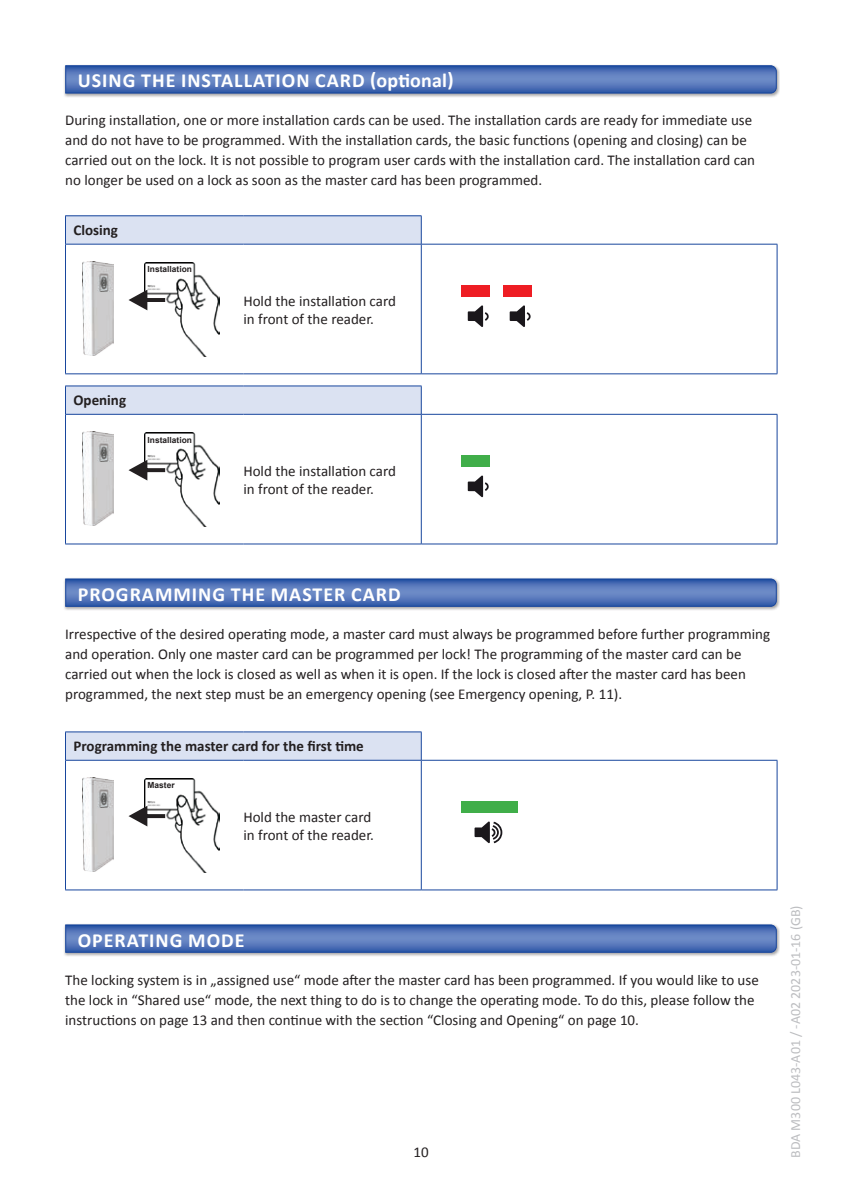
<style>
.page{position:relative;width:842px;height:1191px;background:#fff}
.page>*{position:absolute;margin:0;border:0;box-sizing:border-box;transform-origin:0 0}
.t1{font:700 20px "Calibri";letter-spacing:.05em;color:#fff}
.t2{font:15px/20px "Calibri";color:#231f20}
.t3{font:700 15px "Calibri";color:#231f20}
.t4{font:14px "Calibri";color:#bcbdc0}
.t5{font:700 8.4px "Arial";color:#231f20}
</style>
<div class="page">
<div style="left:63px;top:64px;width:717px;height:34px;background:#231f20;opacity:.4"></div>
<svg style="left:65px;top:65px;width:712px;height:29px;background:#5072b7"></svg>
<svg style="left:66px;top:216px;width:711px;height:157px"></svg>
<div style="left:421px;top:244px;width:356px;height:130px;background:#fff"></div>
<hr style="left:65px;top:215px;width:178px;height:1px;background:#18469d">
<svg style="left:65px;top:216px;width:1px;height:28px"></svg>
<hr style="left:243px;top:215px;width:179px;height:1px;background:#18469d">
<svg style="left:421px;top:216px;width:1px;height:28px"></svg>
<hr style="left:65px;top:244px;width:178px;height:1px;background:#18469d">
<hr style="left:65px;top:244px;width:1px;height:129px;background:#18469d">
<hr style="left:243px;top:244px;width:178px;height:1px;background:#18469d">
<hr style="left:421px;top:244px;width:356px;height:1px;background:#18469d">
<hr style="left:421px;top:244px;width:1px;height:129px;background:#18469d">
<hr style="left:777px;top:244px;width:1px;height:129px;background:#18469d">
<hr style="left:65px;top:373px;width:178px;height:1px;background:#18469d">
<hr style="left:243px;top:373px;width:178px;height:1px;background:#18469d">
<hr style="left:421px;top:373px;width:356px;height:1px;background:#18469d">
<img style="left:144px;top:262px;width:75px;height:95px">
<img style="left:83px;top:261px;width:31px;height:94px">
<svg style="left:129px;top:290px;width:36px;height:20px"></svg>
<div style="left:148px;top:265px;width:43px;height:10px;background:#fff"></div>
<div style="left:461px;top:285px;width:28px;height:12px;background:#ee1d23"></div>
<div style="left:503px;top:285px;width:28px;height:12px;background:#ee1d23"></div>
<svg style="left:468px;top:305px;width:21px;height:22px"></svg>
<svg style="left:510px;top:305px;width:21px;height:22px"></svg>
<svg style="left:66px;top:386px;width:711px;height:157px"></svg>
<div style="left:421px;top:414px;width:356px;height:130px;background:#fff"></div>
<hr style="left:65px;top:385px;width:178px;height:1px;background:#18469d">
<svg style="left:65px;top:386px;width:1px;height:28px"></svg>
<hr style="left:243px;top:385px;width:179px;height:1px;background:#18469d">
<svg style="left:421px;top:386px;width:1px;height:28px"></svg>
<hr style="left:65px;top:414px;width:178px;height:1px;background:#18469d">
<hr style="left:65px;top:414px;width:1px;height:129px;background:#18469d">
<hr style="left:243px;top:414px;width:178px;height:1px;background:#18469d">
<hr style="left:421px;top:414px;width:356px;height:1px;background:#18469d">
<hr style="left:421px;top:414px;width:1px;height:129px;background:#18469d">
<hr style="left:777px;top:414px;width:1px;height:129px;background:#18469d">
<hr style="left:65px;top:543px;width:178px;height:1px;background:#18469d">
<hr style="left:243px;top:543px;width:178px;height:1px;background:#18469d">
<hr style="left:421px;top:543px;width:356px;height:1px;background:#18469d">
<img style="left:144px;top:432px;width:75px;height:95px">
<img style="left:83px;top:431px;width:31px;height:94px">
<svg style="left:129px;top:460px;width:36px;height:20px"></svg>
<div style="left:148px;top:435px;width:43px;height:11px;background:#fff"></div>
<div style="left:461px;top:455px;width:28px;height:12px;background:#40ae49"></div>
<svg style="left:468px;top:475px;width:21px;height:22px"></svg>
<div style="left:63px;top:577px;width:717px;height:34px;background:#231f20;opacity:.4"></div>
<svg style="left:65px;top:578px;width:712px;height:29px;background:#5173b7"></svg>
<svg style="left:66px;top:732px;width:711px;height:157px"></svg>
<div style="left:421px;top:760px;width:356px;height:130px;background:#fff"></div>
<hr style="left:65px;top:731px;width:178px;height:1px;background:#18469d">
<svg style="left:65px;top:732px;width:1px;height:28px"></svg>
<hr style="left:243px;top:731px;width:179px;height:1px;background:#18469d">
<svg style="left:421px;top:732px;width:1px;height:28px"></svg>
<hr style="left:65px;top:760px;width:178px;height:1px;background:#18469d">
<hr style="left:65px;top:760px;width:1px;height:129px;background:#18469d">
<hr style="left:243px;top:760px;width:178px;height:1px;background:#18469d">
<hr style="left:421px;top:760px;width:356px;height:1px;background:#18469d">
<hr style="left:421px;top:760px;width:1px;height:129px;background:#18469d">
<hr style="left:777px;top:760px;width:1px;height:129px;background:#18469d">
<hr style="left:65px;top:889px;width:178px;height:1px;background:#18469d">
<hr style="left:243px;top:889px;width:178px;height:1px;background:#18469d">
<hr style="left:421px;top:889px;width:356px;height:1px;background:#18469d">
<img style="left:144px;top:778px;width:75px;height:95px">
<img style="left:83px;top:777px;width:31px;height:94px">
<svg style="left:129px;top:805px;width:36px;height:21px"></svg>
<div style="left:148px;top:781px;width:43px;height:10px;background:#fff"></div>
<div style="left:461px;top:801px;width:57px;height:11px;background:#40ae49"></div>
<svg style="left:474px;top:821px;width:28px;height:22px"></svg>
<div style="left:63px;top:923px;width:717px;height:34px;background:#231f20;opacity:.4"></div>
<svg style="left:65px;top:924px;width:712px;height:29px;background:#5073b7"></svg>
<h1 class="t1" style="left:78px;top:68px;width:377px">USING THE INSTALLATION CARD (optional)</h1>
<p class="t2" style="left:65px;top:110px;width:691px">During installation, one or more installation cards can be used. The installation cards are ready for immediate use and do not have to be programmed. With the installation cards, the basic functions (opening and closing) can be carried out on the lock. It is not possible to program user cards with the installation card. The installation card can no longer be used on a lock as soon as the master card has been programmed.</p>
<p class="t3" style="left:73px;top:221px;width:46px">Closing</p>
<p class="t5" style="left:148px;top:265px;width:46px">Installation</p>
<p class="t2" style="left:243px;top:291px;width:154px;line-height:18px">Hold the installation card in front of the reader.</p>
<p class="t3" style="left:73px;top:391px;width:54px">Opening</p>
<p class="t5" style="left:148px;top:435px;width:46px">Installation</p>
<p class="t2" style="left:243px;top:461px;width:154px;line-height:18px">Hold the installation card in front of the reader.</p>
<h1 class="t1" style="left:78px;top:581px;width:324px">PROGRAMMING THE MASTER CARD</h1>
<p class="t2" style="left:65px;top:623px;width:706px">Irrespective of the desired operating mode, a master card must always be programmed before further programming and operation. Only one master card can be programmed per lock! The programming of the master card can be carried out when the lock is closed as well as when it is open. If the lock is closed after the master card has been programmed, the next step must be an emergency opening (see Emergency opening, P. 11).</p>
<p class="t3" style="left:73px;top:737px;width:292px">Programming the master card for the first time</p>
<p class="t5" style="left:148px;top:781px;width:29px">Master</p>
<p class="t2" style="left:243px;top:807px;width:132px;line-height:18px">Hold the master card in front of the reader.</p>
<h1 class="t1" style="left:78px;top:927px;width:168px">OPERATING MODE</h1>
<p class="t2" style="left:65px;top:969px;width:695px">The locking system is in „assigned use“ mode after the master card has been programmed. If you would like to use the lock in “Shared use“ mode, the next thing to do is to change the operating mode. To do this, please follow the instructions on page 13 and then continue with the section “Closing and Opening“ on page 10.</p>
<p class="t2" style="left:413px;top:1141px;width:17px">10</p>
<p class="t4" style="left:787px;top:1157px;width:254px;rotate:-90deg">BDA M300 L043-A01 / -A02 2023-01-16 (GB)</p>
</div>
